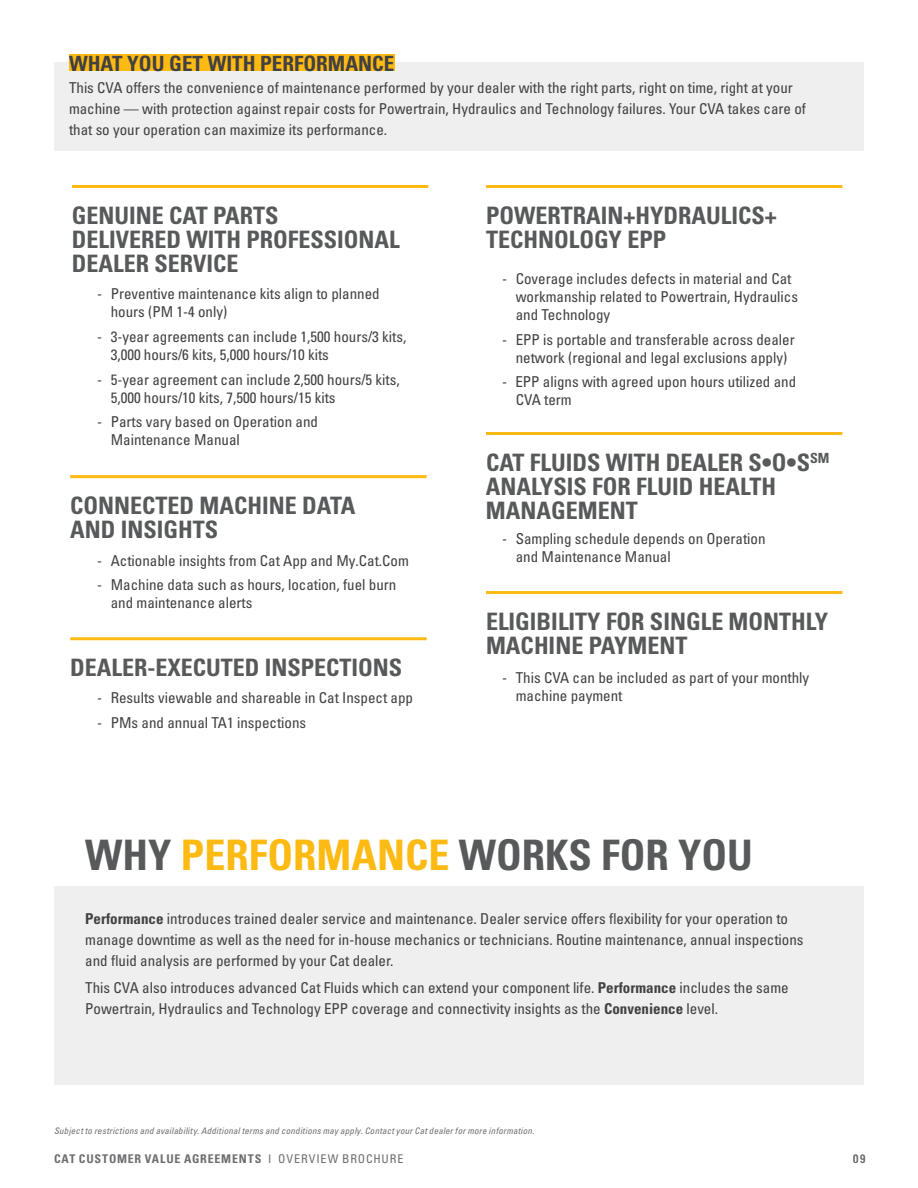
<style>
.page{position:relative;width:918px;height:1188px;background:#fff}
.page>*{position:absolute;margin:0;border:0;box-sizing:border-box;transform-origin:0 0}
.Headline_large_gray{font:42px "Univers LTCYR 67 Bold Cond";color:#58595b}
.Benefit_subhead_gray{font:24px/24px "Univers LTCYR 67 Bold Cond";color:#58595b}
.t1{font:21px "Univers LTCYR 67 Bold Cond";color:#414042}
.Body_copy_with_12pts{font:condensed 15px/18px "Univers LTCYR 57";color:#414042}
.t2{font:12px "Univers LTCYR 67 Bold Cond";letter-spacing:.065em;color:#6d6e71}
.t3{font:condensed 12px "Univers LTCYR 57";color:#6d6e71}
.t4{font:9px "Univers LTCYR 57 Condensed Obl";letter-spacing:.025em;color:#6d6e71}
.s1{color:#fdba12}
.s2{font-family:"Univers LTCYR 67 Bold Cond";font-stretch:normal}
.s3{font-family:"Univers LTCYR 57";font-stretch:condensed}
</style>
<div class="page">
<div style="left:54px;top:886px;width:810px;height:199px;background:#efeff0"></div>
<div style="left:54px;top:62px;width:810px;height:89px;background:#efeff0"></div>
<div style="left:69px;top:54px;width:325px;height:17px;background:#fdba12"></div>
<hr style="left:486px;top:185px;width:356px;height:3px;background:#fdba12">
<hr style="left:72px;top:185px;width:356px;height:3px;background:#fdba12">
<hr style="left:486px;top:432px;width:356px;height:3px;background:#fdba12">
<hr style="left:70px;top:475px;width:357px;height:3px;background:#fdba12">
<hr style="left:486px;top:591px;width:356px;height:3px;background:#fdba12">
<hr style="left:70px;top:637px;width:357px;height:3px;background:#fdba12">
<p class="t1" style="left:69px;top:50px;width:327px">WHAT YOU GET WITH PERFORMANCE</p>
<p class="Body_copy_with_12pts" style="left:69px;top:77px;width:739px;line-height:21px">This CVA offers the convenience of maintenance performed by your dealer with the right parts, right on time, right at your machine — with protection against repair costs for Powertrain, Hydraulics and Technology failures. Your CVA takes care of that so your operation can maximize its performance.</p>
<p class="Benefit_subhead_gray" style="left:72px;top:203px;width:330px">GENUINE CAT PARTS<br>DELIVERED WITH PROFESSIONAL<br>DEALER SERVICE</p>
<p class="Body_copy_with_12pts" style="left:111px;top:284px;width:271px;text-indent:-13px">- Preventive maintenance kits align to planned hours (PM 1-4 only)</p>
<p class="Body_copy_with_12pts" style="left:111px;top:327px;width:297px;text-indent:-13px">- 3-year agreements can include 1,500 hours/3 kits,<br>3,000 hours/6 kits, 5,000 hours/10 kits</p>
<p class="Body_copy_with_12pts" style="left:111px;top:370px;width:291px;text-indent:-13px">- 5-year agreement can include 2,500 hours/5 kits,<br>5,000 hours/10 kits, 7,500 hours/15 kits</p>
<p class="Body_copy_with_12pts" style="left:111px;top:413px;width:209px;text-indent:-13px">- Parts vary based on Operation and<br>Maintenance Manual</p>
<p class="Benefit_subhead_gray" style="left:486px;top:203px;width:292px">POWERTRAIN+HYDRAULICS+<br>TECHNOLOGY EPP</p>
<p class="Body_copy_with_12pts" style="left:516px;top:269px;width:284px;text-indent:-14px">- Coverage includes defects in material and Cat workmanship related to Powertrain, Hydraulics and Technology</p>
<p class="Body_copy_with_12pts" style="left:502px;top:330px;width:294px;text-align:center">- EPP is portable and transferable across dealer network (regional and legal exclusions apply)</p>
<p class="Body_copy_with_12pts" style="left:516px;top:373px;width:282px;text-indent:-14px">- EPP aligns with agreed upon hours utilized and<br>CVA term</p>
<p class="Benefit_subhead_gray" style="left:486px;top:450px;width:345px">CAT FLUIDS WITH DEALER S•O•S<sup>SM<br></sup>ANALYSIS FOR FLUID HEALTH</p>
<p class="Benefit_subhead_gray" style="left:70px;top:493px;width:287px">CONNECTED MACHINE DATA</p>
<p class="Benefit_subhead_gray" style="left:486px;top:498px;width:153px">MANAGEMENT</p>
<p class="Benefit_subhead_gray" style="left:70px;top:517px;width:150px">AND INSIGHTS</p>
<p class="Body_copy_with_12pts" style="left:516px;top:529px;width:251px;text-indent:-13px">- Sampling schedule depends on Operation and Maintenance Manual</p>
<p class="Body_copy_with_12pts" style="left:97px;top:551px;width:313px">- Actionable insights from Cat App and My.Cat.Com</p>
<p class="Body_copy_with_12pts" style="left:111px;top:576px;width:287px;text-indent:-14px">- Machine data such as hours, location, fuel burn and maintenance alerts</p>
<p class="Benefit_subhead_gray" style="left:70px;top:655px;width:334px">DEALER-EXECUTED INSPECTIONS</p>
<p class="Body_copy_with_12pts" style="left:97px;top:689px;width:317px">- Results viewable and shareable in Cat Inspect app</p>
<p class="Body_copy_with_12pts" style="left:97px;top:714px;width:211px">- PMs and annual TA1 inspections</p>
<p class="Benefit_subhead_gray" style="left:486px;top:609px;width:344px">ELIGIBILITY FOR SINGLE MONTHLY<br>MACHINE PAYMENT</p>
<p class="Body_copy_with_12pts" style="left:516px;top:669px;width:295px;text-indent:-14px">- This CVA can be included as part of your monthly machine payment</p>
<p class="Headline_large_gray" style="left:85px;top:829px;width:669px">WHY <span class="s1">PERFORMANCE</span> WORKS FOR YOU</p>
<p class="Body_copy_with_12pts" style="left:85px;top:907px;width:720px;line-height:21px"><span class="s2">Performance</span> introduces trained dealer service and maintenance. Dealer service offers flexibility for your operation to manage downtime as well as the need for in-house mechanics or technicians. Routine maintenance, annual inspections and fluid analysis are performed by your Cat dealer.</p>
<p class="Body_copy_with_12pts" style="left:85px;top:977px;width:705px;line-height:21px">This CVA also introduces advanced Cat Fluids which can extend your component life. <span class="s2">Performance</span> includes the same<br>Powertrain, Hydraulics and Technology EPP coverage and connectivity insights as the <span class="s2">Convenience</span> level.</p>
<p class="t4" style="left:54px;top:1125px;width:482px">Subject to restrictions and availability. Additional terms and conditions may apply. Contact your Cat dealer for more information.</p>
<p class="t2" style="left:54px;top:1151px;width:351px">CAT CUSTOMER VALUE AGREEMENTS <span class="s3">I OVERVIEW BROCHURE</span></p>
<p class="t3" style="left:853px;top:1151px;width:14px">09</p>
</div>
